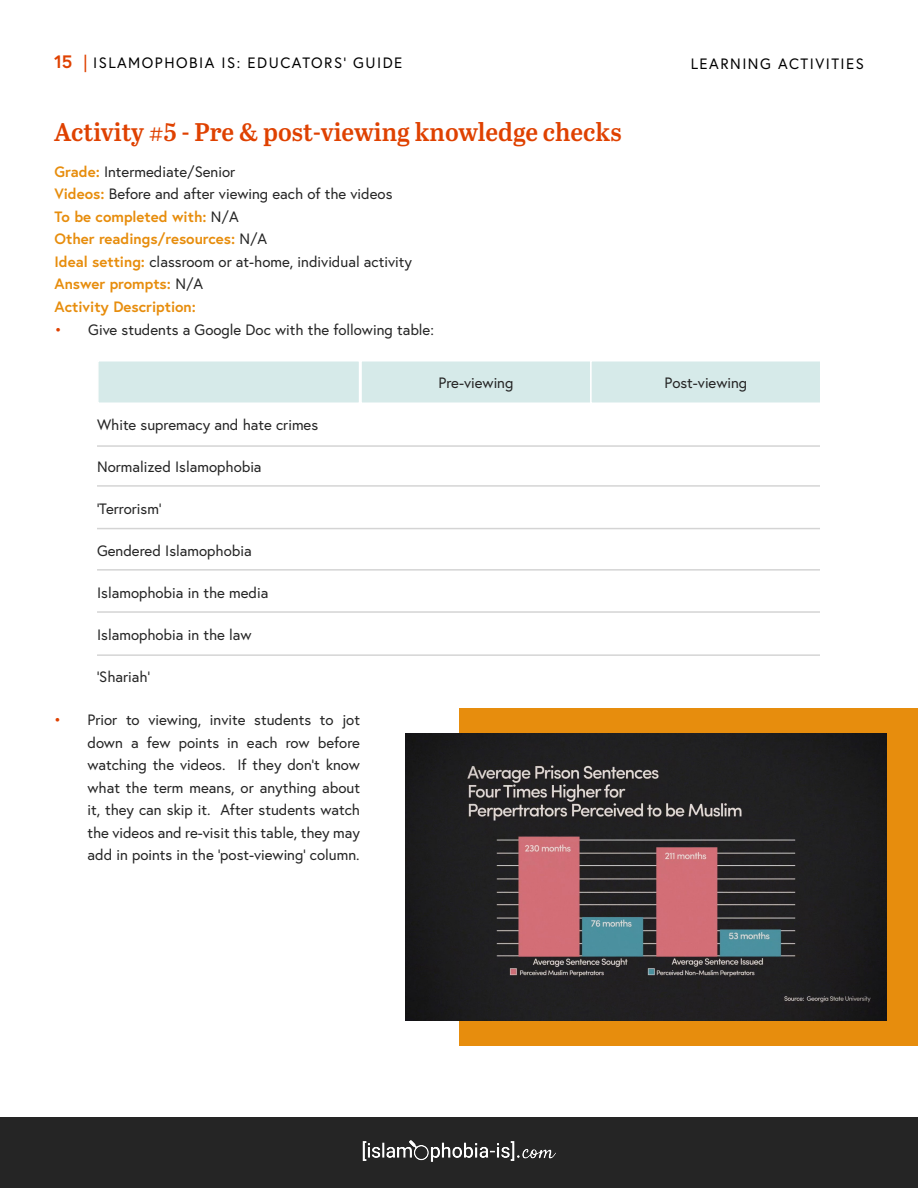
<style>
.page{position:relative;width:918px;height:1188px;background:#fff}
.page>*{position:absolute;margin:0;border:0;box-sizing:border-box;transform-origin:0 0}
.t1{font:25.5px "Abril Titling Sb";color:#df4100}
.t2{font:15px/22.5px "Europa";color:#252525;text-align:justify}
.t3{font:700 15px/22.5px "Europa";color:#e78d0d}
.t4{font:15px "Europa";letter-spacing:.1em;color:#000}
.s1{font-weight:700;font-size:18px;color:#df4100}
.s2{font-size:18px;color:#df4100}
.s3{font-weight:400;color:#252525}
.s4{color:#df4100}
</style>
<div class="page">
<div style="left:0;top:1118px;width:918px;height:70px;background:#252525"></div>
<img style="left:362px;top:1140px;width:194px;height:22px">
<div style="left:361px;top:361px;width:230px;height:42px;background:#d6eae9"></div>
<div style="left:360px;top:360px;width:232px;height:44px;border:2px solid #fff"></div>
<div style="left:591px;top:361px;width:230px;height:42px;background:#d6eae9"></div>
<div style="left:590px;top:360px;width:232px;height:44px;border:2px solid #fff"></div>
<hr style="left:97px;top:445px;width:723px;height:2px;background:#d4d4d4">
<hr style="left:97px;top:485px;width:723px;height:2px;background:#d4d4d4">
<hr style="left:97px;top:528px;width:723px;height:1px;background:#d4d4d4">
<hr style="left:97px;top:569px;width:723px;height:2px;background:#d4d4d4">
<hr style="left:97px;top:611px;width:723px;height:2px;background:#d4d4d4">
<hr style="left:97px;top:654px;width:723px;height:2px;background:#d4d4d4">
<div style="left:97px;top:360px;width:263px;height:44px;background:#d6eae9;border:2px solid #fff"></div>
<div style="left:459px;top:708px;width:459px;height:338px;background:#e78d0d"></div>
<img style="left:405px;top:734px;width:482px;height:287px">
<p class="t4" style="left:54px;top:53px;width:350px"><span class="s1">15</span> <span class="s2">|</span> ISLAMOPHOBIA IS: EDUCATORS’ GUIDE</p>
<p class="t4" style="left:691px;top:54px;width:20px">Learning</p>
<p class="t4" style="left:778px;top:54px;width:21px">Activities</p>
<h1 class="t1" style="left:54px;top:113px;width:569px">Activity #5 - Pre &amp; post-viewing knowledge checks</h1>
<p class="t3" style="left:55px;top:160px;width:359px">Grade: <span class="s3">Intermediate/Senior<br></span>Videos: <span class="s3">Before and after viewing each of the videos<br></span>To be completed with: <span class="s3">N/A<br></span>Other readings/resources: <span class="s3">N/A<br></span>Ideal setting: <span class="s3">classroom or at-home, individual activity </span>Answer prompts: <span class="s3">N/A<br></span>Activity Description:</p>
<p class="t2" style="left:55px;top:318px;width:381px"><span class="s4">•</span> Give students a Google Doc with the following table:</p>
<p class="t2" style="left:97px;top:413px;width:223px">White supremacy and hate crimes</p>
<p class="t2" style="left:97px;top:455px;width:166px">Normalized Islamophobia</p>
<p class="t2" style="left:97px;top:497px;width:66px">‘Terrorism’</p>
<p class="t2" style="left:97px;top:539px;width:156px">Gendered Islamophobia</p>
<p class="t2" style="left:97px;top:581px;width:173px">Islamophobia in the media</p>
<p class="t2" style="left:97px;top:623px;width:156px">Islamophobia in the law</p>
<p class="t2" style="left:97px;top:665px;width:54px">‘Shariah’</p>
<p class="t2" style="left:87px;top:708px;width:274px;text-indent:-34px"><span class="s4">•</span> Prior to viewing, invite students to jot down a few points in each row before watching the videos. If they don’t know what the term means, or anything about it, they can skip it. After students watch the videos and re-visit this table, they may add in points in the ‘post-viewing’ column.</p>
<p class="t2" style="left:439px;top:371px;width:76px">Pre-viewing</p>
<p class="t2" style="left:664px;top:371px;width:84px">Post-viewing</p>
</div>
